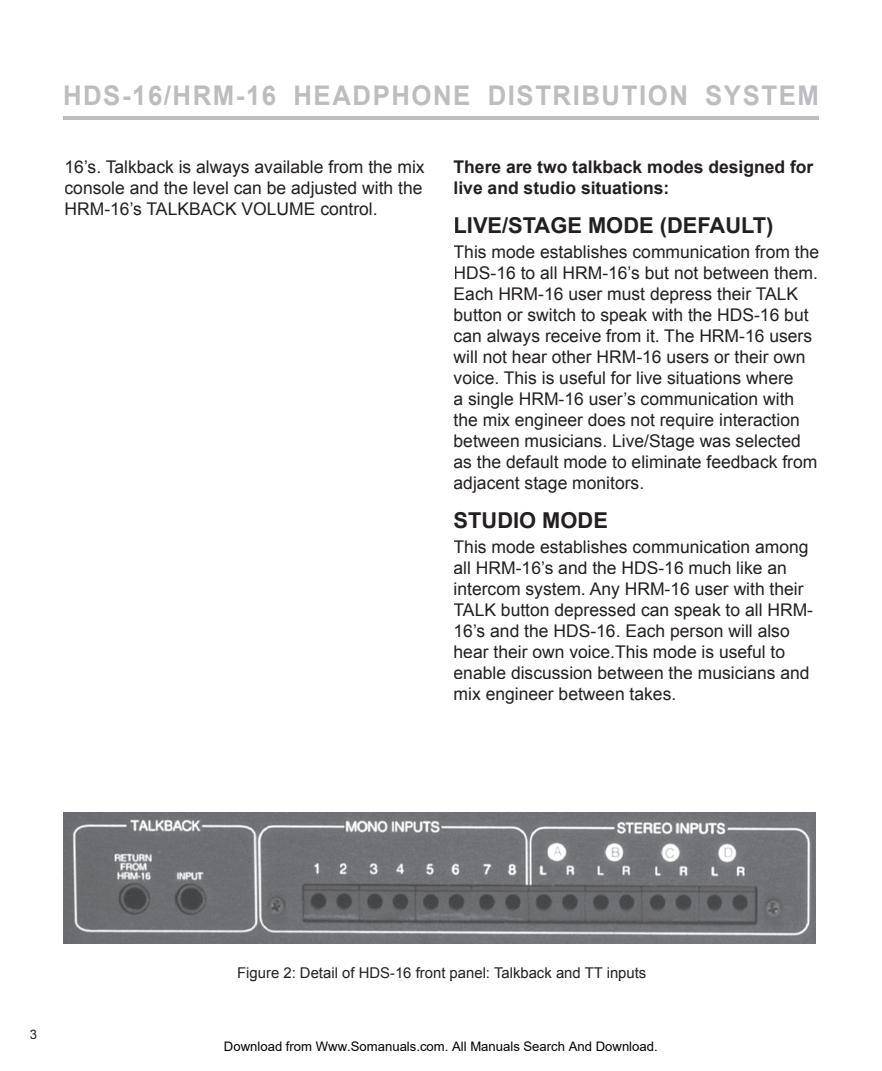
<style>
.page{position:relative;width:882px;height:1071px;background:#fff}
.page>*{position:absolute;margin:0;border:0;box-sizing:border-box;transform-origin:0 0}
.t1{font:700 27.12px "Arial";letter-spacing:.06em;color:#bcbdc0;scale:.95 1}
.t2{font:700 21.88px "Arial";color:#231f20}
.t3{font:17.5px/21px "Arial";color:#231f20}
.t4{font:700 17.5px/21px "Arial";color:#231f20}
.t5{font:14.88px "Arial";color:#231f20}
.t6{font:13.12px "Arial";color:#000}
.t7{font:13.12px "Arial";color:#231f20}
</style>
<div class="page">
<hr style="left:63px;top:116px;width:756px;height:3px;background:#bcbdc0">
<img style="left:63px;top:813px;width:753px;height:130px">
<h1 class="t1" style="left:63px;top:78px;width:797px">HDS-16/HRM-16 HEADPHONE DISTRIBUTION SYSTEM</h1>
<p class="t3" style="left:65px;top:157px;width:362px">16’s. Talkback is always available from the mix console and the level can be adjusted with the<br>HRM-16’s TALKBACK VOLUME control.</p>
<p class="t4" style="left:454px;top:157px;width:361px">There are two talkback modes designed for live and studio situations:</p>
<p class="t2" style="left:454px;top:211px;width:322px">LIVE/STAGE MODE (DEFAULT)</p>
<p class="t3" style="left:454px;top:242px;width:367px">This mode establishes communication from the HDS-16 to all HRM-16’s but not between them.<br>Each HRM-16 user must depress their TALK button or switch to speak with the HDS-16 but can always receive from it. The HRM-16 users will not hear other HRM-16 users or their own voice. This is useful for live situations where<br>a single HRM-16 user’s communication with the mix engineer does not require interaction between musicians. Live/Stage was selected as the default mode to eliminate feedback from adjacent stage monitors.</p>
<p class="t2" style="left:454px;top:506px;width:156px">STUDIO MODE</p>
<p class="t3" style="left:454px;top:536px;width:361px">This mode establishes communication among all HRM-16’s and the HDS-16 much like an intercom system. Any HRM-16 user with their TALK button depressed can speak to all HRM-16’s and the HDS-16. Each person will also hear their own voice.This mode is useful to enable discussion be tween the musicians and mix engineer between takes.</p>
<p class="t7" style="left:30px;top:1025px;width:9px">3</p>
<p class="t5" style="left:237px;top:963px;width:411px">Figure 2: Detail of HDS-16 front panel: Talkback and TT inputs</p>
<p class="t6" style="left:224px;top:1039px;width:435px">Download from Www.Somanuals.com. All Manuals Search And Download.</p>
</div>
